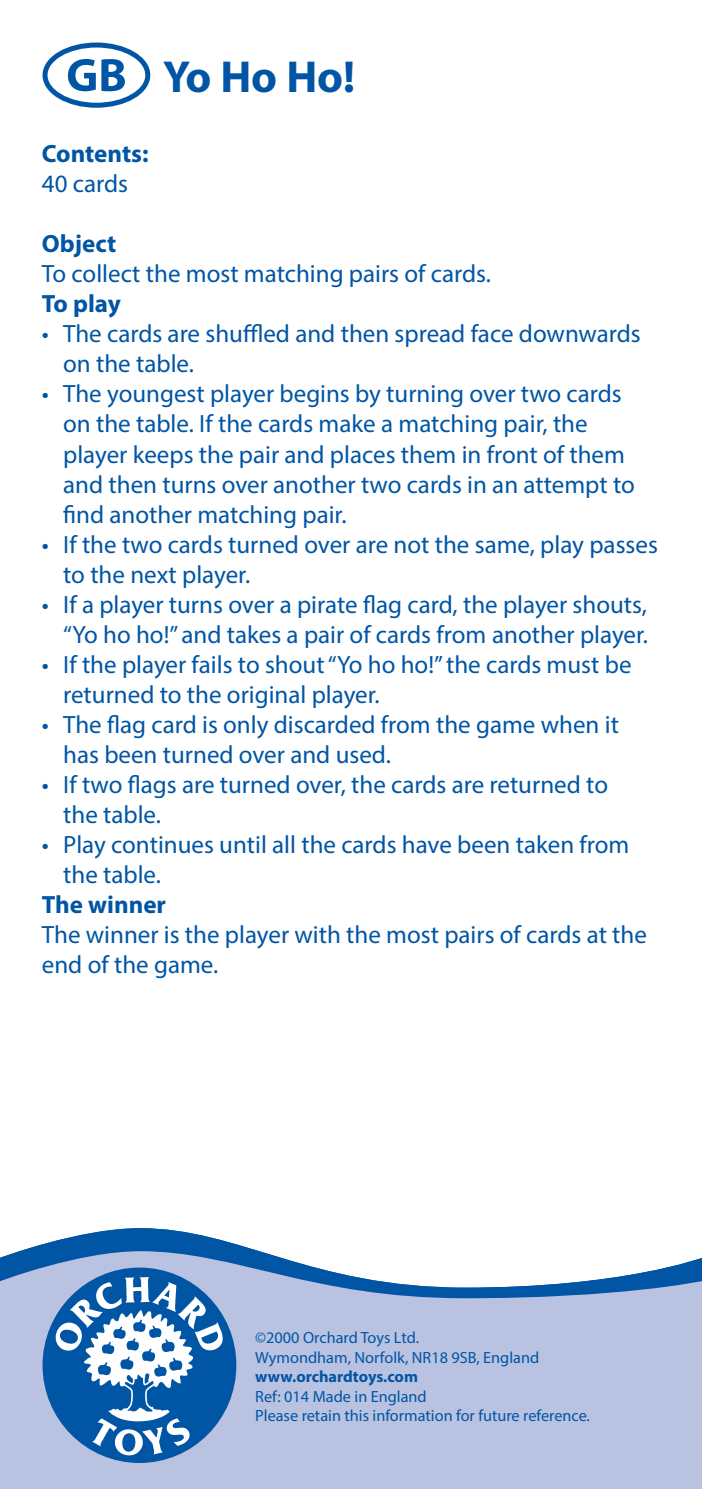
<style>
.page{position:relative;width:702px;height:1489px;background:#fff}
.page>*{position:absolute;margin:0;border:0;box-sizing:border-box;transform-origin:0 0}
.t1{font:700 45px "Myriad Pro";color:#0155a5}
.Instructions_Bullet{font:25px/30px "Myriad Pro";color:#0155a5}
.t2{font:700 25px "Myriad Pro";color:#0155a5}
.t3{font:16.25px "Myriad Pro";color:#0155a5}
.t4{font:700 16.25px "Myriad Pro";color:#0155a5}
</style>
<div class="page">
<svg style="left:20px;top:1228px;width:239px;height:23px;fill:#0155a5"></svg>
<svg style="left:0;top:1251px;width:702px;height:237px;background:#b2c0df"></svg>
<div style="left:43px;top:1267px;width:193px;height:195px;background:#0155a5;border-radius:50%"></div>
<svg style="left:55px;top:1276px;width:170px;height:179px"></svg>
<div style="left:43px;top:43px;width:107px;height:65px;border:5px solid #0155a5;border-radius:50%"></div>
<svg style="left:68px;top:59px;width:57px;height:32px"></svg>
<p class="t1" style="left:163px;top:48px;width:194px">Yo Ho Ho!</p>
<p class="t2" style="left:42px;top:138px;width:108px">Contents:</p>
<p class="Instructions_Bullet" style="left:42px;top:168px;width:88px">40 cards</p>
<p class="t2" style="left:42px;top:228px;width:76px">Object</p>
<p class="Instructions_Bullet" style="left:42px;top:258px;width:450px">To collect the most matching pairs of cards.</p>
<p class="t2" style="left:42px;top:288px;width:80px">To play</p>
<p class="Instructions_Bullet" style="left:63px;top:318px;width:579px;text-indent:-21px">• The cards are shuffled and then spread face downwards on the table.</p>
<p class="Instructions_Bullet" style="left:42px;top:378px;width:581px">• The youngest player begins by turning over two cards</p>
<p class="Instructions_Bullet" style="left:63px;top:408px;width:526px">on the table. If the cards make a matching pair, the</p>
<p class="Instructions_Bullet" style="left:63px;top:438px;width:573px">player keeps the pair and places them in front of them and then turns over another two cards in an attempt to find another matching pair.</p>
<p class="Instructions_Bullet" style="left:63px;top:528px;width:596px;text-indent:-21px">• If the two cards turned over are not the same, play passes to the next player.</p>
<p class="Instructions_Bullet" style="left:42px;top:588px;width:607px;text-align:right">• If a player turns over a pirate flag card, the player shouts, “Yo ho ho!” and takes a pair of cards from another player.</p>
<p class="Instructions_Bullet" style="left:63px;top:648px;width:570px;text-indent:-21px">• If the player fails to shout “Yo ho ho!” the cards must be returned to the original player.</p>
<p class="Instructions_Bullet" style="left:63px;top:708px;width:557px;text-indent:-21px">• The flag card is only discarded from the game when it has been turned over and used.</p>
<p class="Instructions_Bullet" style="left:42px;top:768px;width:567px">• If two flags are turned over, the cards are returned to</p>
<p class="Instructions_Bullet" style="left:63px;top:798px;width:99px">the table.</p>
<p class="Instructions_Bullet" style="left:63px;top:828px;width:567px;text-indent:-21px">• Play continues until all the cards have been taken from the table.</p>
<p class="t2" style="left:42px;top:888px;width:126px">The winner</p>
<p class="Instructions_Bullet" style="left:42px;top:918px;width:606px">The winner is the player with the most pairs of cards at the end of the game.</p>
<p class="t3" style="left:255px;top:1327px;width:165px">©2000 Orchard Toys Ltd.</p>
<p class="t3" style="left:255px;top:1347px;width:285px">Wymondham, Norfolk, NR18 9SB, England</p>
<p class="t4" style="left:255px;top:1366px;width:164px">www.orchardtoys.com</p>
<p class="t3" style="left:255px;top:1386px;width:173px">Ref: 014 Made in England</p>
<p class="t3" style="left:255px;top:1405px;width:336px">Please retain this information for future reference.</p>
</div>
